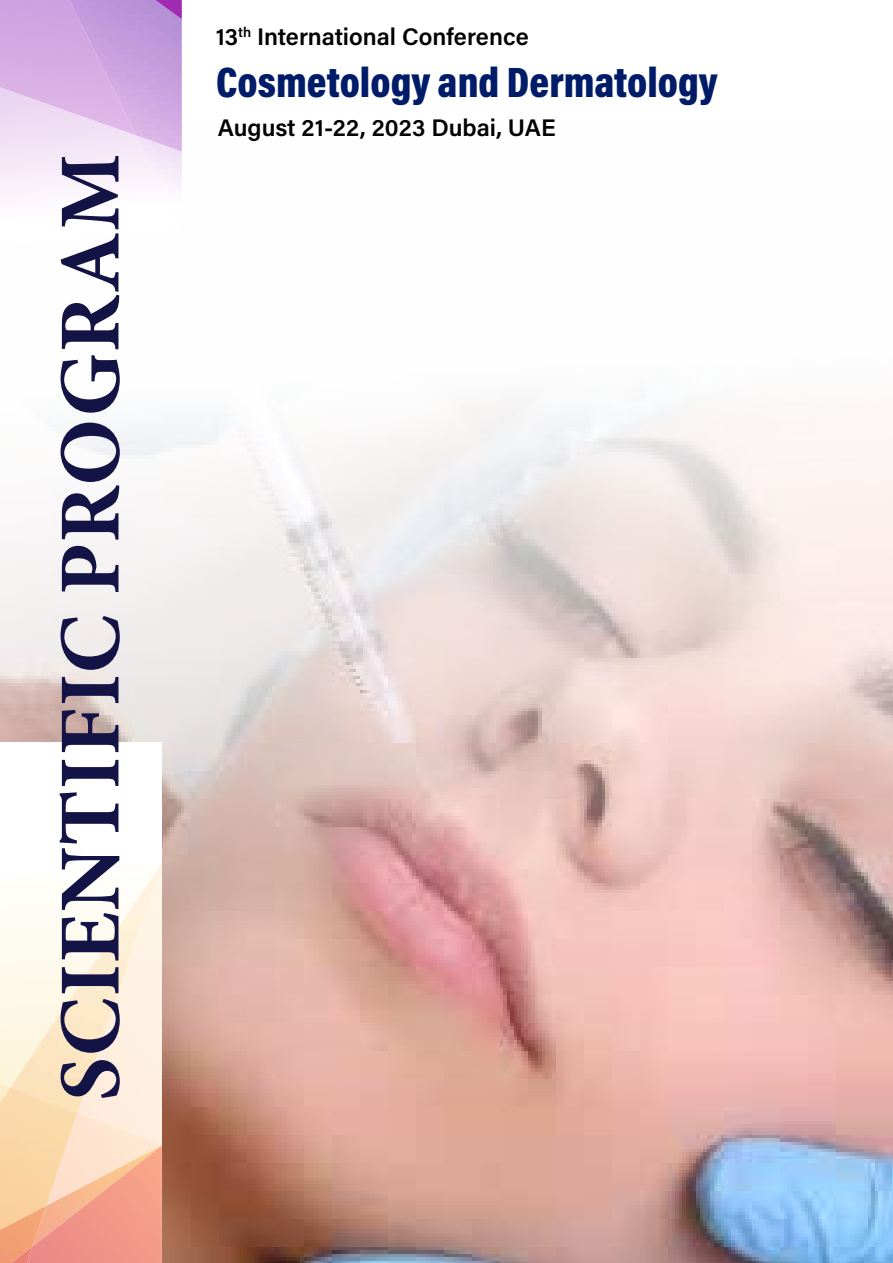
<style>
.page{position:relative;width:893px;height:1263px;background:#fff}
.page>*{position:absolute;margin:0;border:0;box-sizing:border-box;transform-origin:0 0}
.t1{font:700 87.15px "Minion Pro";letter-spacing:.01em;color:#141346}
.t2{font:43.05px "Acumin Variable Concept";color:#001c68}
.t3{font:24px "Acumin Variable Concept";color:#000}
</style>
<div class="page">
<img style="left:0;top:404px;width:893px;height:859px">
<div style="left:0;top:743px;width:162px;height:520px;background:#fff"></div>
<img style="left:78px;top:1113px;width:84px;height:32px">
<img style="left:0;top:1083px;width:11px;height:4px">
<img style="left:11px;top:863px;width:151px;height:250px">
<img style="left:0;top:1087px;width:78px;height:119px">
<img style="left:0;top:1206px;width:27px;height:57px">
<img style="left:27px;top:1145px;width:136px;height:118px">
<img style="left:11px;top:1246px;width:21px;height:17px">
<img style="left:0;top:0;width:69px;height:135px">
<div style="left:0;top:0;width:40px;height:68px;background:#d1a6e2"></div>
<img style="left:69px;top:0;width:113px;height:151px">
<img style="left:155px;top:0;width:27px;height:19px">
<h1 class="t1" style="left:29px;top:1101px;width:949px;rotate:-90deg">SCIENTIFIC PROGRAM</h1>
<p class="t3" style="left:216px;top:20px;width:315px">13<sup>th</sup> International Conference</p>
<h2 class="t2" style="left:216px;top:52px;width:503px">Cosmetology and Dermatology</h2>
<p class="t3" style="left:218px;top:111px;width:339px">August 21-22, 2023 Dubai, UAE</p>
</div>
